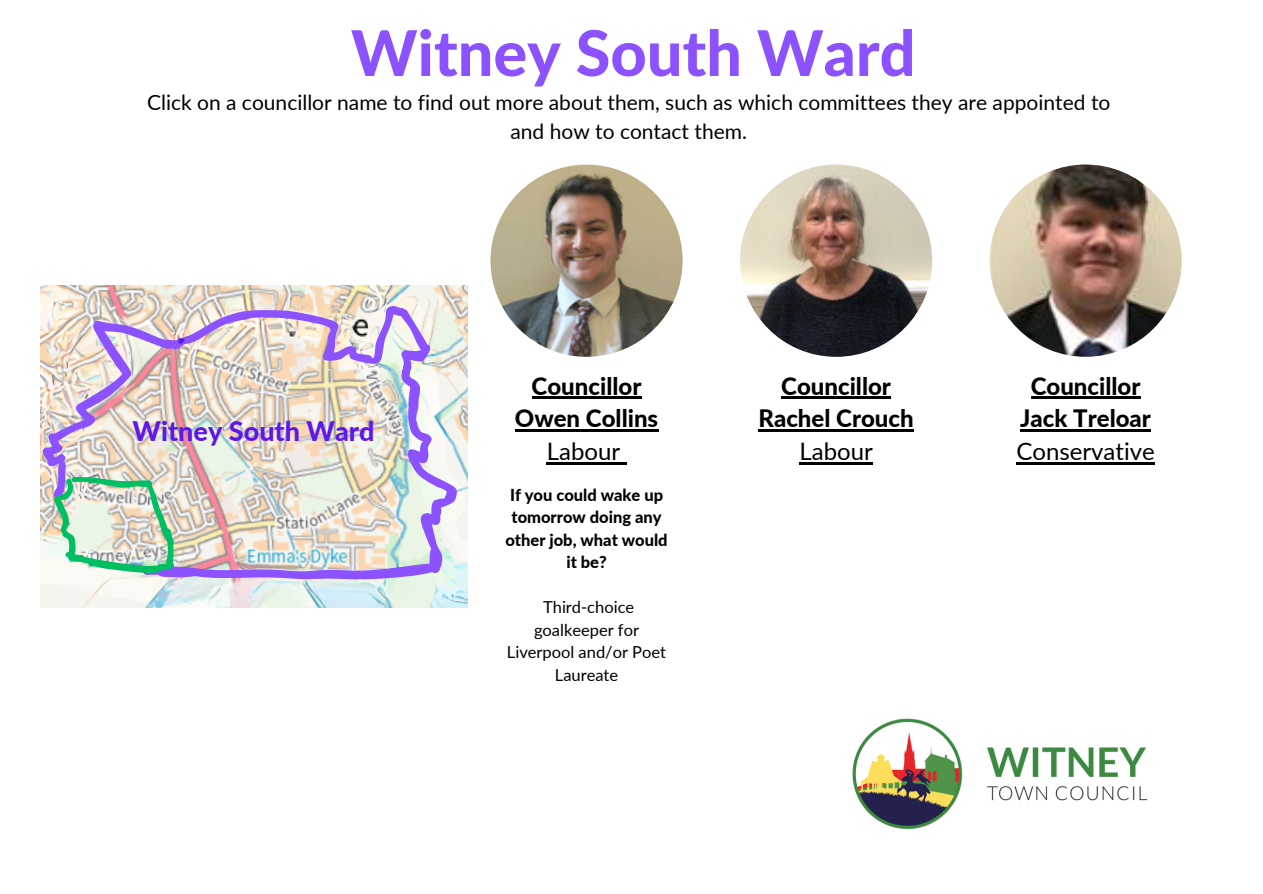
<style>
.page{position:relative;width:1263px;height:894px;background:#fff}
.page>*{position:absolute;margin:0;border:0;box-sizing:border-box;transform-origin:0 0}
.t1{font:800 63px "Lato";color:#8c52ff}
.t2{font:800 27px "Lato";color:#5e17eb}
.t3{font:800 24px/32.7px "Lato";color:#000;text-align:center}
.t4{font:21px/29.2px "Lato";color:#000;text-align:center}
.t5{font:800 16.5px/22.5px "Lato";color:#000;text-align:center}
.t6{font:16.5px/22.5px "Lato";color:#000;text-align:center}
.s1{font-weight:400}
</style>
<div class="page">
<hr style="left:532px;top:396px;width:109px;height:3px;background:#000">
<hr style="left:515px;top:429px;width:143px;height:2px;background:#000">
<hr style="left:547px;top:462px;width:73px;height:2px;background:#000">
<svg style="left:620px;top:462px;width:6px;height:2px"></svg>
<img style="left:40px;top:286px;width:428px;height:321px">
<img style="left:490px;top:164px;width:193px;height:193px;border-radius:50%">
<img style="left:740px;top:164px;width:192px;height:193px;border-radius:50%">
<img style="left:989px;top:164px;width:193px;height:193px;border-radius:50%">
<img style="left:852px;top:718px;width:296px;height:112px">
<hr style="left:781px;top:396px;width:110px;height:3px;background:#000">
<hr style="left:758px;top:429px;width:156px;height:2px;background:#000">
<hr style="left:799px;top:462px;width:74px;height:2px;background:#000">
<hr style="left:1031px;top:396px;width:109px;height:3px;background:#000">
<hr style="left:1020px;top:429px;width:131px;height:2px;background:#000">
<hr style="left:1016px;top:462px;width:139px;height:2px;background:#000">
<img style="left:43px;top:306px;width:414px;height:273px">
<h3 class="t1" style="left:351px;top:14px;width:566px">Witney South Ward</h3>
<p class="t4" style="left:147px;top:87px;width:965px">Click on a councillor name to find out more about them, such as which committees they are appointed to and how to contact them.</p>
<h4 class="t2" style="left:133px;top:414px;width:243px">Witney South Ward</h4>
<h1 class="t3" style="left:515px;top:369px;width:145px">Councillor<br>Owen Collins<br><span class="s1">Labour</span></h1>
<p class="t5" style="left:505px;top:483px;width:164px">If you could wake up tomorrow doing any other job, what would it be?</p>
<h3 class="t6" style="left:507px;top:595px;width:161px">Third-choice goalkeeper for<br>Liverpool and/or Poet<br>Laureate</h3>
<h5 class="t3" style="left:758px;top:369px;width:157px">Councillor<br>Rachel Crouch<br><span class="s1">Labour</span></h5>
<p class="t3" style="left:1016px;top:369px;width:140px">Councillor<br>Jack Treloar<br><span class="s1">Conservative</span></p>
</div>
